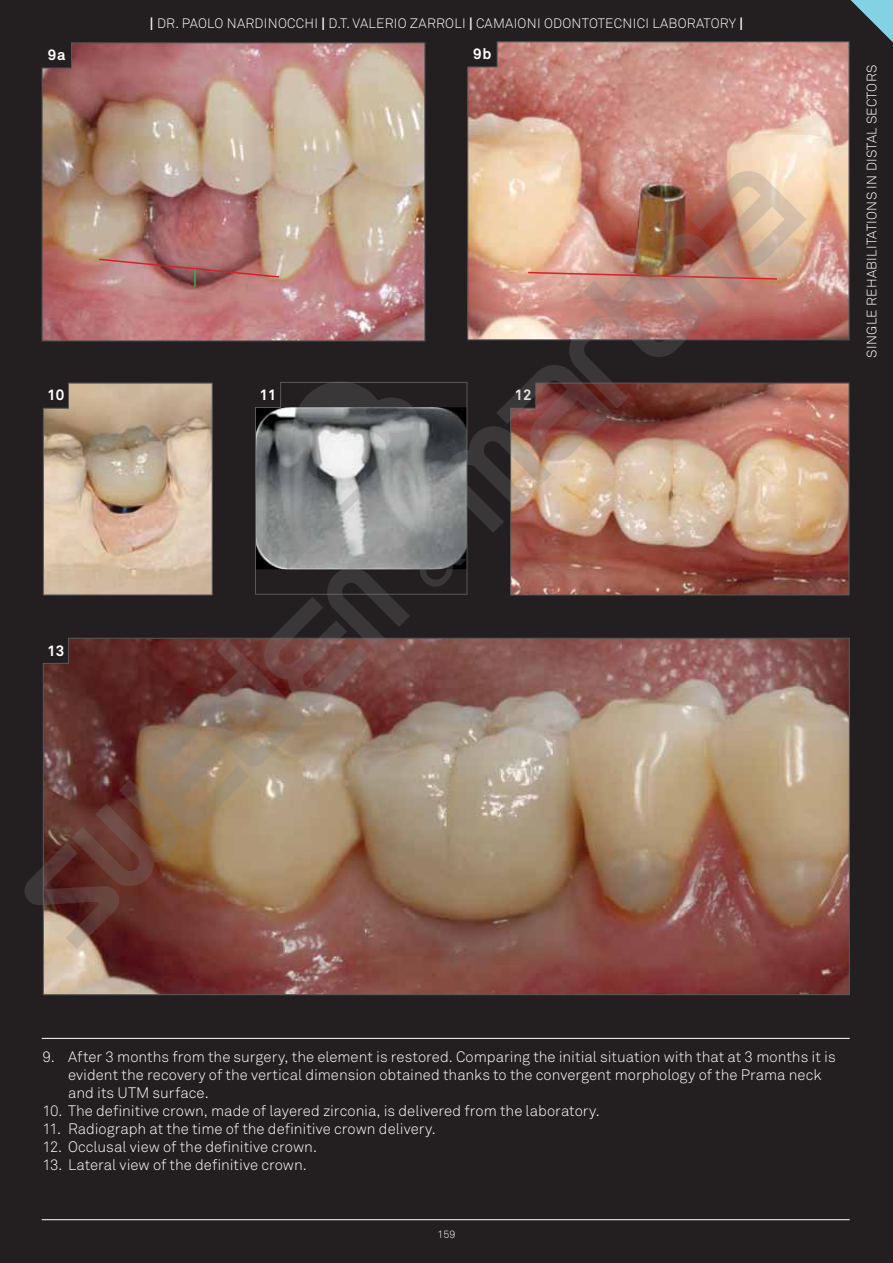
<style>
.page{position:relative;width:893px;height:1263px;background:#231f20}
.page>*{position:absolute;margin:0;border:0;box-sizing:border-box;transform-origin:0 0}
.t1{font:15px/18px "Akkurat Light Pro";color:#fff}
.t2{font:700 15px "Akkurat Pro";color:#fff}
.t3{font:13.5px "Akkurat Light Pro";letter-spacing:.02em;color:#fff}
.t4{font:10.5px "Akkurat Light Pro";color:#fff}
.s1{font-family:"Akkurat Pro";font-weight:700}
</style>
<div class="page">
<svg style="left:850px;top:0;width:43px;height:43px"></svg>
<hr style="left:42px;top:1219px;width:808px;height:1px;background:#fff">
<hr style="left:42px;top:1038px;width:808px;height:1px;background:#fff">
<svg style="left:43px;top:637px;width:807px;height:358px;background:#8b574e"></svg>
<svg style="left:467px;top:41px;width:383px;height:300px;background:#ce998c"></svg>
<svg style="left:41px;top:42px;width:385px;height:119px;background:#b59384"></svg>
<svg style="left:807px;top:382px;width:43px;height:214px;background:#b27a65"></svg>
<img style="left:24px;top:161px;width:783px;height:788px">
<p class="t3" style="left:150px;top:18px;width:594px"><span class="s1">|</span> DR. PAOLO NARDINOCCHI <span class="s1">|</span> D.T. VALERIO ZARROLI <span class="s1">|</span> CAMAIONI ODONTOTECNICI LABORATORY <span class="s1">|</span></p>
<p class="t2" style="left:48px;top:50px;width:19px">9a</p>
<p class="t2" style="left:473px;top:49px;width:20px">9b</p>
<p class="t2" style="left:47px;top:390px;width:19px">10</p>
<p class="t2" style="left:259px;top:389px;width:19px">11</p>
<p class="t2" style="left:514px;top:390px;width:19px">12</p>
<p class="t2" style="left:47px;top:645px;width:19px">13</p>
<p class="t3" style="left:867px;top:358px;width:294px;rotate:-90deg">SINGLE REHABILITATIONS IN DISTAL SECTORS</p>
<p class="t1" style="left:68px;top:1049px;width:769px;text-indent:-26px">9. After 3 months from the surgery, the element is restored. Comparing the initial situation with that at 3 months it is evident the recovery of the vertical dimension obtained thanks to the convergent morphology of the Prama neck and its UTM surface.</p>
<p class="t1" style="left:43px;top:1103px;width:559px">10. The definitive crown, made of layered zirconia, is delivered from the laboratory.</p>
<p class="t1" style="left:43px;top:1121px;width:395px">11. Radiograph at the time of the definitive crown delivery.</p>
<p class="t1" style="left:43px;top:1139px;width:276px">12. Occlusal view of the definitive crown.</p>
<p class="t1" style="left:43px;top:1157px;width:266px">13. Lateral view of the definitive crown.</p>
<p class="t4" style="left:438px;top:1230px;width:19px">159</p>
</div>
